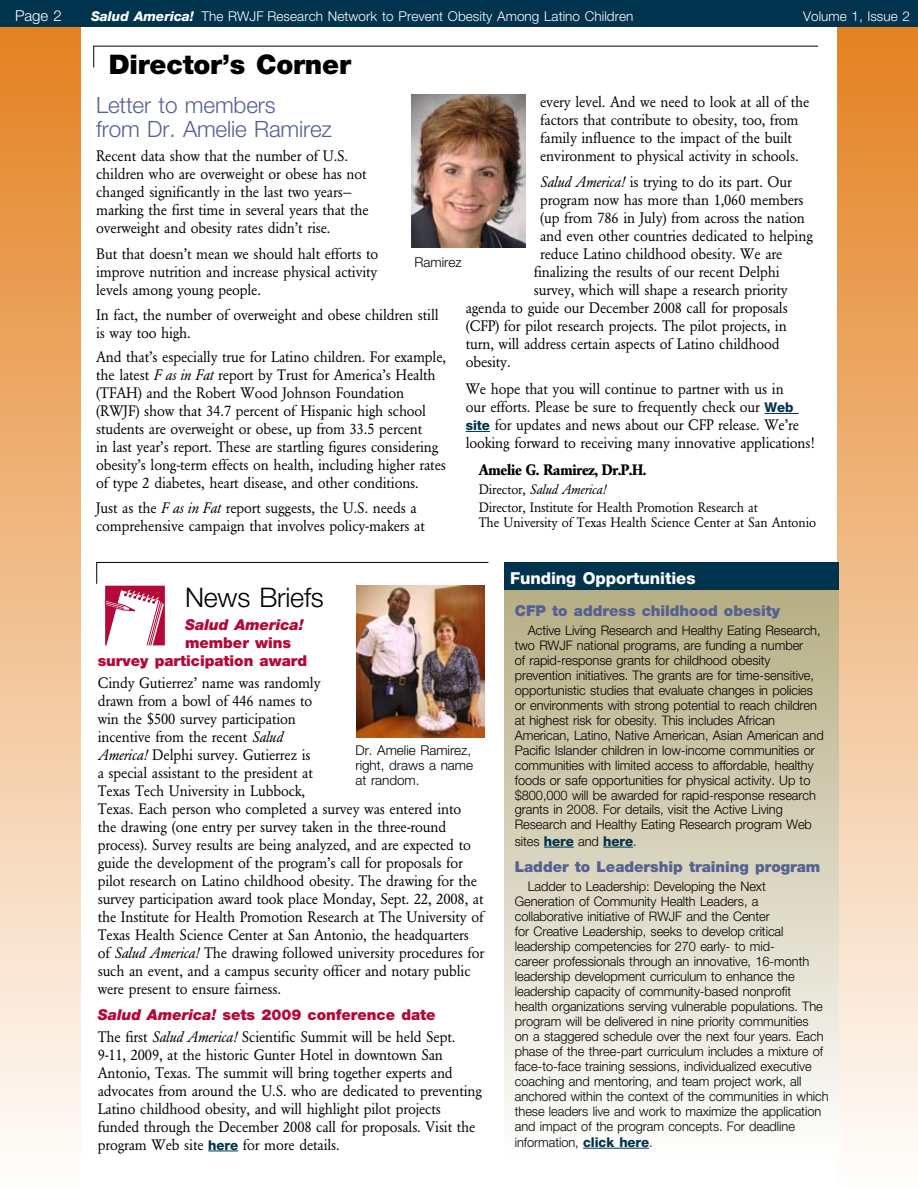
<style>
.page{position:relative;width:918px;height:1188px;background:#fff}
.page>*{position:absolute;margin:0;border:0;box-sizing:border-box;transform-origin:0 0}
.t1{font:900 27px "Helvetica Neue";letter-spacing:-.01em;color:#000}
.t2{font:300 27px "Helvetica Neue";letter-spacing:-.01em;color:#000}
.t3{font:300 22.5px/24px "Helvetica Neue";letter-spacing:-.01em;color:#546292}
.t4{font:800 16.5px "Helvetica Neue";letter-spacing:-.005em;color:#fff}
.t5{font:15px/18px "Garamond BE";letter-spacing:-.01em;color:#000;scale:.96 1}
.t6{font:900 15px/18px "Helvetica Neue";letter-spacing:-.005em;color:#b30838}
.t7{font:900 15px "Helvetica Neue";letter-spacing:-.005em;color:#546292}
.t8{font:700 15px "Garamond BE";letter-spacing:-.01em;color:#000;scale:.96 1}
.t9{font:italic 900 15px "Helvetica Neue";letter-spacing:-.005em;color:#b30838}
.t10{font:300 15px "Helvetica Neue";color:#fff}
.t11{font:13.5px/18.3px "Garamond BE";letter-spacing:-.01em;color:#000;scale:.96 1}
.t12{font:300 13.5px "Helvetica Neue";letter-spacing:.005em;color:#fff}
.t13{font:300 13.5px/15px "Helvetica Neue";letter-spacing:-.005em;color:#000}
.t14{font:300 13.2px/15px "Helvetica Neue";letter-spacing:-.005em;color:#000}
.s1{font-weight:800;font-style:italic}
.s2{font-style:italic}
.s3{font-family:"Helvetica Neue";font-weight:800;font-size:13.5px;color:#00334d}
.s4{font-weight:800;font-size:13.5px;color:#00334d}
</style>
<div class="page">
<div style="left:0;top:0;width:81px;height:1188px;background:linear-gradient(to bottom,#e37f1c,#fffefd)"></div>
<div style="left:837px;top:0;width:81px;height:1188px;background:linear-gradient(to bottom,#e37f1c,#fffefd)"></div>
<div style="left:0;top:0;width:918px;height:27px;background:#00334d"></div>
<hr style="left:765px;top:413px;width:34px;height:1px;background:#00334d">
<svg style="left:466px;top:431px;width:24px;height:1px"></svg>
<div style="left:504px;top:562px;width:335px;height:596px;background:linear-gradient(to bottom,#b3aa7e,#fefefe)"></div>
<hr style="left:544px;top:847px;width:30px;height:1px;background:#00334d">
<hr style="left:603px;top:847px;width:30px;height:1px;background:#00334d">
<hr style="left:583px;top:1148px;width:66px;height:1px;background:#00334d">
<div style="left:504px;top:562px;width:335px;height:28px;background:#00334d"></div>
<img style="left:411px;top:94px;width:114px;height:153px">
<hr style="left:208px;top:1151px;width:30px;height:1px;background:#00334d">
<img style="left:356px;top:646px;width:129px;height:92px">
<svg style="left:93px;top:45px;width:726px;height:23px"></svg>
<svg style="left:96px;top:562px;width:393px;height:84px"></svg>
<p class="t10" style="left:15px;top:6px;width:48px">Page 2</p>
<p class="t12" style="left:91px;top:8px;width:544px"><span class="s1">Salud America!</span> The RWJF Research Network to Prevent Obesity Among Latino Children</p>
<p class="t12" style="left:803px;top:8px;width:108px">Volume 1, Issue 2</p>
<h1 class="t1" style="left:109px;top:49px;width:244px">Director’s Corner</h1>
<h2 class="t3" style="left:96px;top:93px;width:237px">Letter to members<br>from Dr. Amelie Ramirez</h2>
<p class="t5" style="left:96px;top:147px;width:285px">Recent data show that the number of U.S. children who are overweight or obese has not changed significantly in the last two years— marking the first time in several years that the overweight and obesity rates didn’t rise.</p>
<p class="t5" style="left:96px;top:245px;width:295px;text-align:justify">But that doesn’t mean we should halt efforts to improve nutrition and increase physical activity levels among young people.</p>
<p class="t5" style="left:96px;top:306px;width:358px">In fact, the number of overweight and obese children still is way too high.</p>
<p class="t5" style="left:96px;top:348px;width:366px">And that’s especially true for Latino children. For example, the latest <span class="s2">F as in Fat</span> report by Trust for America’s Health (TFAH) and the Robert Wood Johnson Foundation (RWJF) show that 34.7 percent of Hispanic high school students are overweight or obese, up from 33.5 percent<br>in last year’s report. These are startling figures considering obesity’s long-term effects on health, including higher rates of type 2 diabetes, heart disease, and other conditions.</p>
<p class="t5" style="left:96px;top:499px;width:344px">Just as the <span class="s2">F as in Fat</span> report suggests, the U.S. needs a comprehensive campaign that involves policy-makers at</p>
<p class="t5" style="left:540px;top:93px;width:282px">every level. And we need to look at all of the factors that contribute to obesity, too, from family influence to the impact of the built environment to physical activity in schools.</p>
<p class="t5" style="left:540px;top:173px;width:264px"><span class="s2">Salud America!</span> is trying to do its part. Our</p>
<p class="t5" style="left:540px;top:191px;width:276px">program now has more than 1,060 members</p>
<p class="t5" style="left:540px;top:209px;width:277px">(up from 786 in July) from across the nation</p>
<p class="t5" style="left:540px;top:227px;width:286px">and even other countries dedicated to helping</p>
<p class="t5" style="left:540px;top:245px;width:254px">reduce Latino childhood obesity. We are</p>
<p class="t5" style="left:534px;top:263px;width:258px">finalizing the results of our recent Delphi</p>
<p class="t5" style="left:534px;top:281px;width:266px">survey, which will shape a research priority</p>
<p class="t5" style="left:466px;top:299px;width:337px">agenda to guide our December 2008 call for proposals</p>
<p class="t5" style="left:466px;top:317px;width:336px">(CFP) for pilot research projects. The pilot projects, in</p>
<p class="t5" style="left:466px;top:335px;width:328px">turn, will address certain aspects of Latino childhood</p>
<p class="t5" style="left:466px;top:353px;width:48px">obesity.</p>
<p class="t5" style="left:466px;top:380px;width:365px">We hope that you will continue to partner with us in<br>our efforts. Please be sure to frequently check our <span class="s3">Web site</span> for updates and news about our CFP release. We’re looking forward to receiving many innovative applications!</p>
<p class="t8" style="left:479px;top:461px;width:176px">Amelie G. Ramirez, Dr.P.H.</p>
<p class="t11" style="left:479px;top:480px;width:292px">Director, <span class="s2">Salud America!<br></span>Director, Institute for Health Promotion Research at</p>
<p class="t11" style="left:479px;top:514px;width:353px">The University of Texas Health Science Center at San Antonio</p>
<p class="t13" style="left:415px;top:255px;width:49px">Ramirez</p>
<h1 class="t2" style="left:185px;top:581px;width:140px">News Briefs</h1>
<p class="t9" style="left:185px;top:616px;width:120px">Salud America!</p>
<p class="t6" style="left:98px;top:634px;width:211px;text-indent:87px">member wins survey participation award</p>
<p class="t5" style="left:98px;top:674px;width:404px">Cindy Gutierrez’ name was randomly<br>drawn from a bowl of 446 names to<br>win the $500 survey participation<br>incentive from the recent <span class="s2">Salud<br>America!</span> Delphi survey. Gutierrez is<br>a special assistant to the president at<br>Texas Tech University in Lubbock,<br>Texas. Each person who completed a survey was entered into<br>the drawing (one entry per survey taken in the three-round process). Survey results are being analyzed, and are expected to guide the development of the program’s call for proposals for pilot research on Latino childhood obesity. The drawing for the survey participation award took place Monday, Sept. 22, 2008, at the Institute for Health Promotion Research at The University of Texas Health Science Center at San Antonio, the headquarters of <span class="s2">Salud America!</span> The drawing followed university procedures for such an event, and a campus security officer and notary public were present to ensure fairness.</p>
<p class="t6" style="left:98px;top:1006px;width:339px"><span class="s2">Salud America!</span> sets 2009 conference date</p>
<p class="t5" style="left:98px;top:1028px;width:402px">The first <span class="s2">Salud America!</span> Scientific Summit will be held Sept.<br>9-11, 2009, at the historic Gunter Hotel in downtown San Antonio, Texas. The summit will bring together experts and advocates from around the U.S. who are dedicated to preventing Latino childhood obesity, and will highlight pilot projects funded through the December 2008 call for proposals. Visit the program Web site <span class="s3">here</span> for more details.</p>
<p class="t13" style="left:356px;top:742px;width:119px">Dr. Amelie Ramirez, right, draws a name at random.</p>
<p class="t4" style="left:510px;top:568px;width:187px">Funding Opportunities</p>
<p class="t7" style="left:515px;top:602px;width:267px">CFP to address childhood obesity</p>
<p class="t14" style="left:515px;top:622px;width:310px;text-indent:13px">Active Living Research and Healthy Eating Research, two RWJF national programs, are funding a number<br>of rapid-response grants for childhood obesity prevention initiatives. The grants are for time-sensitive, opportunistic studies that evaluate changes in policies or environments with strong potential to reach children at highest risk for obesity. This includes African American, Latino, Native American, Asian American and Pacific Islander children in low-income communities or communities with limited access to affordable, healthy foods or safe opportunities for physical activity. Up to $800,000 will be awarded for rapid-response research grants in 2008. For details, visit the Active Living Research and Healthy Eating Research program Web sites <span class="s4">here</span> and <span class="s4">here</span>.</p>
<p class="t7" style="left:515px;top:858px;width:307px">Ladder to Leadership training program</p>
<p class="t14" style="left:515px;top:878px;width:315px;text-indent:13px">Ladder to Leadership: Developing the Next Generation of Community Health Leaders, a collaborative initiative of RWJF and the Center<br>for Creative Leadership, seeks to develop critical leadership competencies for 270 early- to mid-<br>career professionals through an innovative, 16-month leadership development curriculum to enhance the leadership capacity of community-based nonprofit<br>health organizations serving vulnerable populations. The program will be delivered in nine priority communities<br>on a staggered schedule over the next four years. Each phase of the three-part curriculum includes a mixture of face-to-face training sessions, individualized executive coaching and mentoring, and team project work, all anchored within the context of the communities in which these leaders live and work to maximize the application and impact of the program concepts. For deadline information, <span class="s4">click here</span>.</p>
</div>
